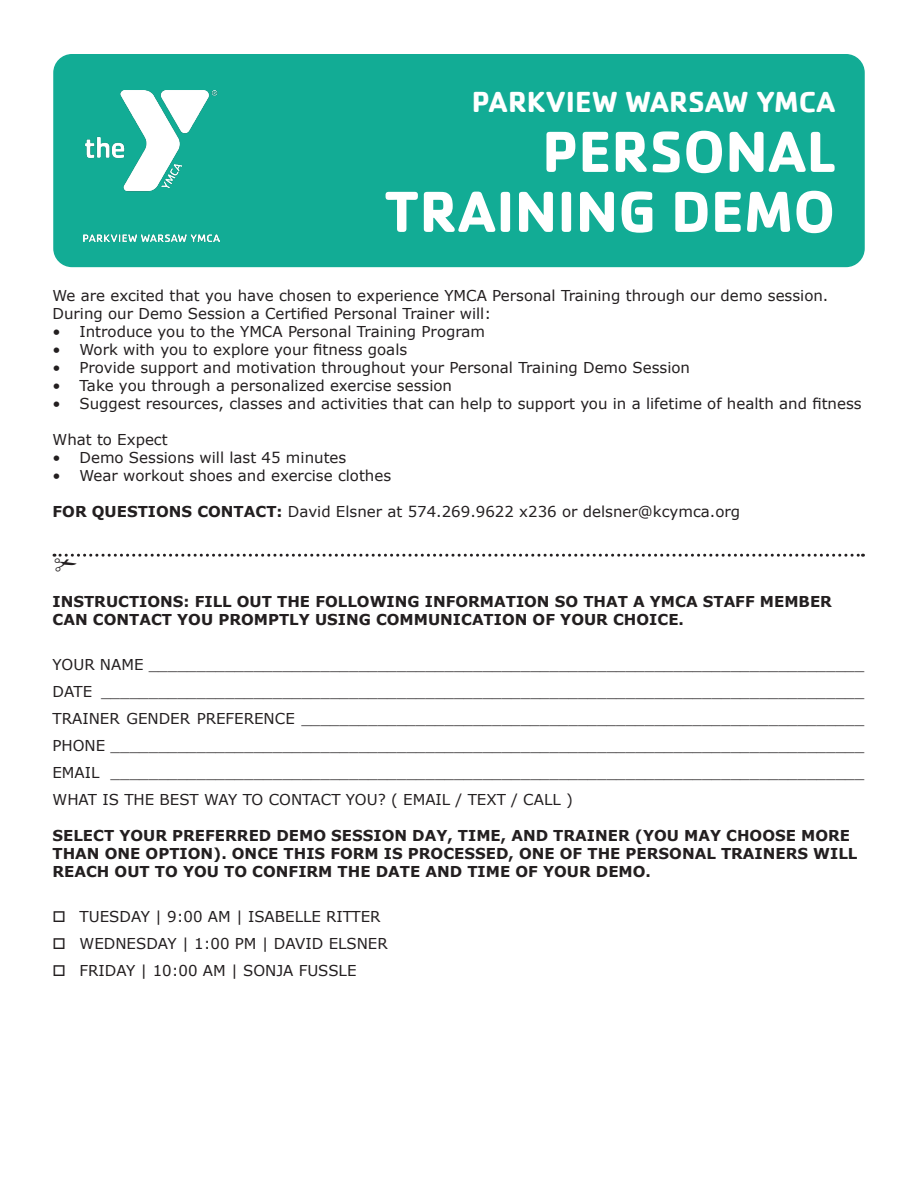
<style>
.page{position:relative;width:918px;height:1188px;background:#fff}
.page>*{position:absolute;margin:0;border:0;box-sizing:border-box;transform-origin:0 0}
.t1{font:700 60px/60px "Cachet";color:#fff;text-align:right}
.t2{font:700 30px "Cachet";color:#fff}
.t3{font:15px/18px "Verdana";color:#231f20}
.t4{font:700 15px/18px "Verdana";color:#231f20}
.s1{font-weight:700}
</style>
<div class="page">
<div style="left:54px;top:55px;width:810px;height:211px;background:#12ac95;border-radius:18px"></div>
<div style="left:53px;top:54px;width:812px;height:213px;border:2px solid #12ac95;border-radius:18px"></div>
<img style="left:84px;top:90px;width:136px;height:151px">
<svg style="left:54px;top:554px;width:809px;height:3px"></svg>
<p class="t2" style="left:472px;top:82px;width:365px">PARKVIEW WARSAW YMCA</p>
<p class="t1" style="left:384px;top:120px;width:453px">PERSONAL<br>TRAINING DEMO</p>
<p class="t3" style="left:52px;top:286px;width:777px">We are excited that you have chosen to experience YMCA Personal Training through our demo session.<br>During our Demo Session a Certified Personal Trainer will:</p>
<p class="t3" style="left:52px;top:322px;width:434px">• Introduce you to the YMCA Personal Training Program</p>
<p class="t3" style="left:52px;top:340px;width:356px">• Work with you to explore your fitness goals</p>
<p class="t3" style="left:52px;top:358px;width:639px">• Provide support and motivation throughout your Personal Training Demo Session</p>
<p class="t3" style="left:52px;top:376px;width:401px">• Take you through a personalized exercise session</p>
<p class="t3" style="left:52px;top:394px;width:811px">• Suggest resources, classes and activities that can help to support you in a lifetime of health and fitness</p>
<p class="t3" style="left:52px;top:430px;width:117px">What to Expect</p>
<p class="t3" style="left:52px;top:448px;width:295px">• Demo Sessions will last 45 minutes</p>
<p class="t3" style="left:52px;top:466px;width:340px">• Wear workout shoes and exercise clothes</p>
<p class="t3" style="left:52px;top:502px;width:689px"><span class="s1">FOR QUESTIONS CONTACT:</span> David Elsner at 574.269.9622 x236 or delsner@kcymca.org</p>
<p class="t4" style="left:52px;top:592px;width:781px">INSTRUCTIONS: FILL OUT THE FOLLOWING INFORMATION SO THAT A YMCA STAFF MEMBER<br>CAN CONTACT YOU PROMPTLY USING COMMUNICATION OF YOUR CHOICE.</p>
<p class="t3" style="left:52px;top:655px;width:813px">YOUR NAME ___________________________________________________________________________</p>
<p class="t3" style="left:52px;top:682px;width:813px">DATE ________________________________________________________________________________</p>
<p class="t3" style="left:52px;top:709px;width:813px">TRAINER GENDER PREFERENCE ___________________________________________________________</p>
<p class="t3" style="left:52px;top:736px;width:813px">PHONE _______________________________________________________________________________</p>
<p class="t3" style="left:52px;top:763px;width:813px">EMAIL _______________________________________________________________________________</p>
<p class="t3" style="left:52px;top:790px;width:522px">WHAT IS THE BEST WAY TO CONTACT YOU? ( EMAIL / TEXT / CALL )</p>
<p class="t4" style="left:52px;top:826px;width:807px">SELECT YOUR PREFERRED DEMO SESSION DAY, TIME, AND TRAINER (YOU MAY CHOOSE MORE<br>THAN ONE OPTION). ONCE THIS FORM IS PROCESSED, ONE OF THE PERSONAL TRAINERS WILL<br>REACH OUT TO YOU TO CONFIRM THE DATE AND TIME OF YOUR DEMO.</p>
<p class="t3" style="left:80px;top:907px;width:303px">TUESDAY | 9:00 AM | ISABELLE RITTER</p>
<p class="t3" style="left:80px;top:934px;width:310px">WEDNESDAY | 1:00 PM | DAVID ELSNER</p>
<p class="t3" style="left:80px;top:961px;width:279px">FRIDAY | 10:00 AM | SONJA FUSSLE</p>
</div>
